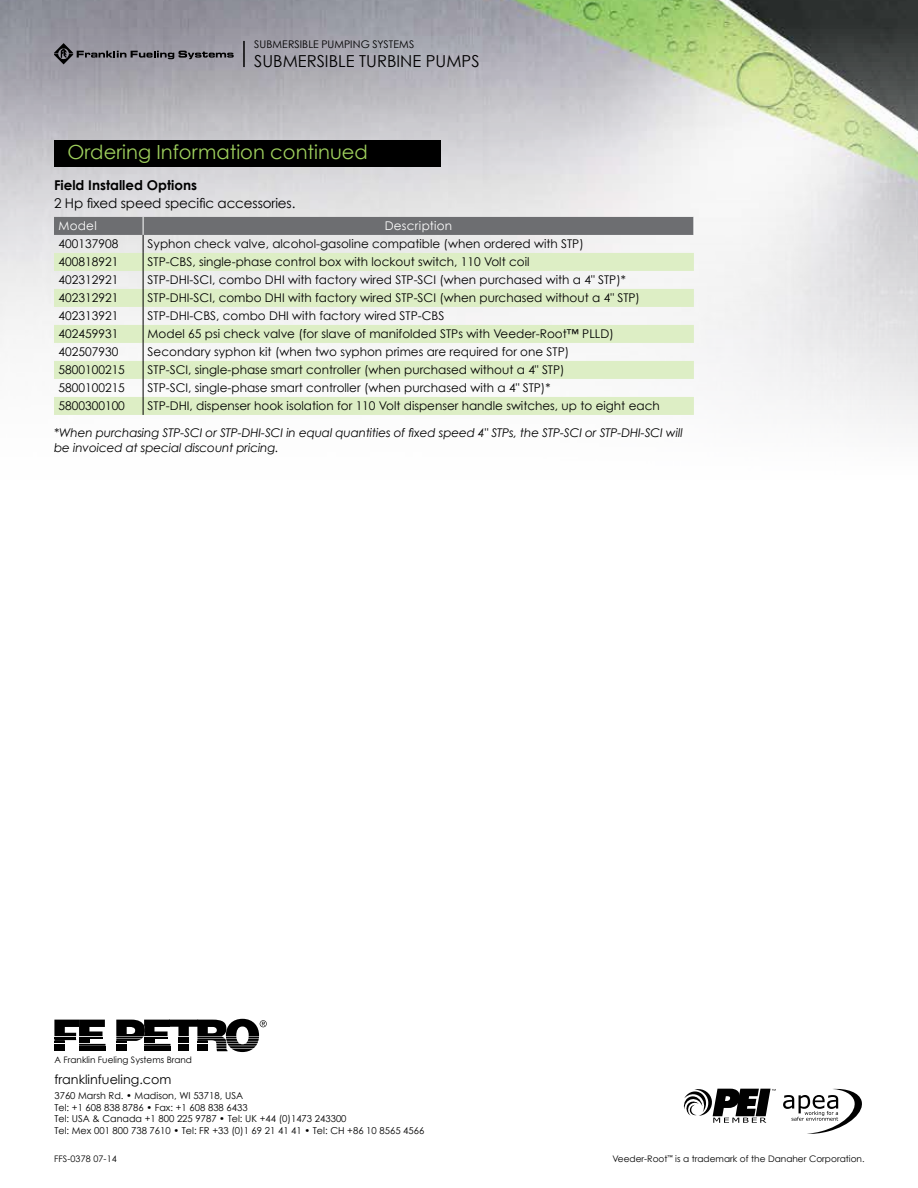
<style>
.page{position:relative;width:918px;height:1188px;background:#fff}
.page>*{position:absolute;margin:0;border:0;box-sizing:border-box;transform-origin:0 0}
.t1{font:19.5px "Century Gothic";color:#9ecf5c}
.t2{font:16.5px "Century Gothic";color:#000}
.t3{font:13.5px "Century Gothic";letter-spacing:-.01em;color:#000}
.t4{font:700 13.5px "Century Gothic";color:#000}
.t5{font:12.75px "Century Gothic";color:#000}
.t6{font:12px "Century Gothic";color:#000}
.t7{font:italic 12px/15px "Century Gothic";letter-spacing:-.01em;color:#000}
.t8{font:12px "Century Gothic";letter-spacing:.02em;color:#fff}
.t9{font:10.5px "Century Gothic";letter-spacing:.01em;color:#000}
.t10{font:9.6px/11.4px "Century Gothic";color:#000}
.t11{font:9px "Century Gothic";color:#000}
.t12{font:8.85px "Century Gothic";color:#000}
</style>
<div class="page">
<img style="left:0;top:0;width:918px;height:1053px">
<hr style="left:243px;top:41px;width:2px;height:26px;background:#000">
<svg style="left:54px;top:43px;width:180px;height:21px;background:#807e87"></svg>
<svg style="left:54px;top:217px;width:641px;height:198px"></svg>
<svg style="left:683px;top:1088px;width:93px;height:35px"></svg>
<svg style="left:783px;top:1088px;width:79px;height:46px"></svg>
<svg style="left:54px;top:1020px;width:52px;height:31px"></svg>
<hr style="left:79px;top:1049px;width:27px;height:2px;background:#000">
<svg style="left:116px;top:1019px;width:151px;height:33px"></svg>
<div style="left:54px;top:140px;width:387px;height:26px;background:#000"></div>
<p class="t9" style="left:254px;top:38px;width:162px">SUBMERSIBLE PUMPING SYSTEMS</p>
<h2 class="t2" style="left:254px;top:51px;width:227px">SUBMERSIBLE TURBINE PUMPS</h2>
<h1 class="t1" style="left:68px;top:140px;width:302px">Ordering Information continued</h1>
<p class="t4" style="left:54px;top:176px;width:145px">Field Installed Options</p>
<p class="t8" style="left:58px;top:219px;width:40px">Model</p>
<p class="t8" style="left:385px;top:219px;width:69px">Description</p>
<p class="t6" style="left:58px;top:237px;width:61px">400137908</p>
<p class="t6" style="left:148px;top:237px;width:438px">Syphon check valve, alcohol-gasoline compatible (when ordered with STP)</p>
<p class="t6" style="left:58px;top:255px;width:61px">400818921</p>
<p class="t6" style="left:148px;top:255px;width:383px">STP-CBS, single-phase control box with lockout switch, 110 Volt coil</p>
<p class="t6" style="left:58px;top:273px;width:61px">402312921</p>
<p class="t6" style="left:148px;top:273px;width:480px">STP-DHI-SCI, combo DHI with factory wired STP-SCI (when purchased with a 4" STP)*</p>
<p class="t6" style="left:58px;top:291px;width:61px">402312921</p>
<p class="t6" style="left:148px;top:291px;width:494px">STP-DHI-SCI, combo DHI with factory wired STP-SCI (when purchased without a 4" STP)</p>
<p class="t6" style="left:58px;top:309px;width:61px">402313921</p>
<p class="t6" style="left:148px;top:309px;width:298px">STP-DHI-CBS, combo DHI with factory wired STP-CBS</p>
<p class="t6" style="left:58px;top:327px;width:61px">402459931</p>
<p class="t6" style="left:148px;top:327px;width:468px">Model 65 psi check valve (for slave of manifolded STPs with Veeder-Root™ PLLD)</p>
<p class="t6" style="left:58px;top:345px;width:61px">402507930</p>
<p class="t6" style="left:148px;top:345px;width:423px">Secondary syphon kit (when two syphon primes are required for one STP)</p>
<p class="t6" style="left:58px;top:363px;width:68px">5800100215</p>
<p class="t6" style="left:148px;top:363px;width:419px">STP-SCI, single-phase smart controller (when purchased without a 4" STP)</p>
<p class="t6" style="left:58px;top:381px;width:68px">5800100215</p>
<p class="t6" style="left:148px;top:381px;width:404px">STP-SCI, single-phase smart controller (when purchased with a 4" STP)*</p>
<p class="t6" style="left:58px;top:399px;width:68px">5800300100</p>
<p class="t6" style="left:148px;top:399px;width:514px">STP-DHI, dispenser hook isolation for 110 Volt dispenser handle switches, up to eight each</p>
<p class="t3" style="left:54px;top:195px;width:243px">2 Hp fixed speed specific accessories.</p>
<p class="t7" style="left:54px;top:425px;width:630px">*When purchasing STP-SCI or STP-DHI-SCI in equal quantities of fixed speed 4" STPs, the STP-SCI or STP-DHI-SCI will be invoiced at special discount pricing.</p>
<p class="t12" style="left:54px;top:1055px;width:139px">A Franklin Fueling Systems Brand</p>
<p class="t5" style="left:54px;top:1071px;width:118px">franklinfueling.com</p>
<p class="t10" style="left:54px;top:1090px;width:294px">3760 Marsh Rd. • Madison, WI 53718, USA<br>Tel: +1 608 838 8786 • Fax: +1 608 838 6433<br>Tel: USA &amp; Canada +1 800 225 9787 • Tel: UK +44 (0)1473 243300</p>
<p class="t10" style="left:54px;top:1125px;width:372px">Tel: Mex 001 800 738 7610 • Tel: FR +33 (0)1 69 21 41 41 • Tel: CH +86 10 8565 4566</p>
<p class="t11" style="left:54px;top:1154px;width:64px">FFS-0378 07-14</p>
<p class="t11" style="left:612px;top:1154px;width:254px">Veeder-Root<sup>™</sup> is a trademark of the Danaher Corporation.</p>
</div>
